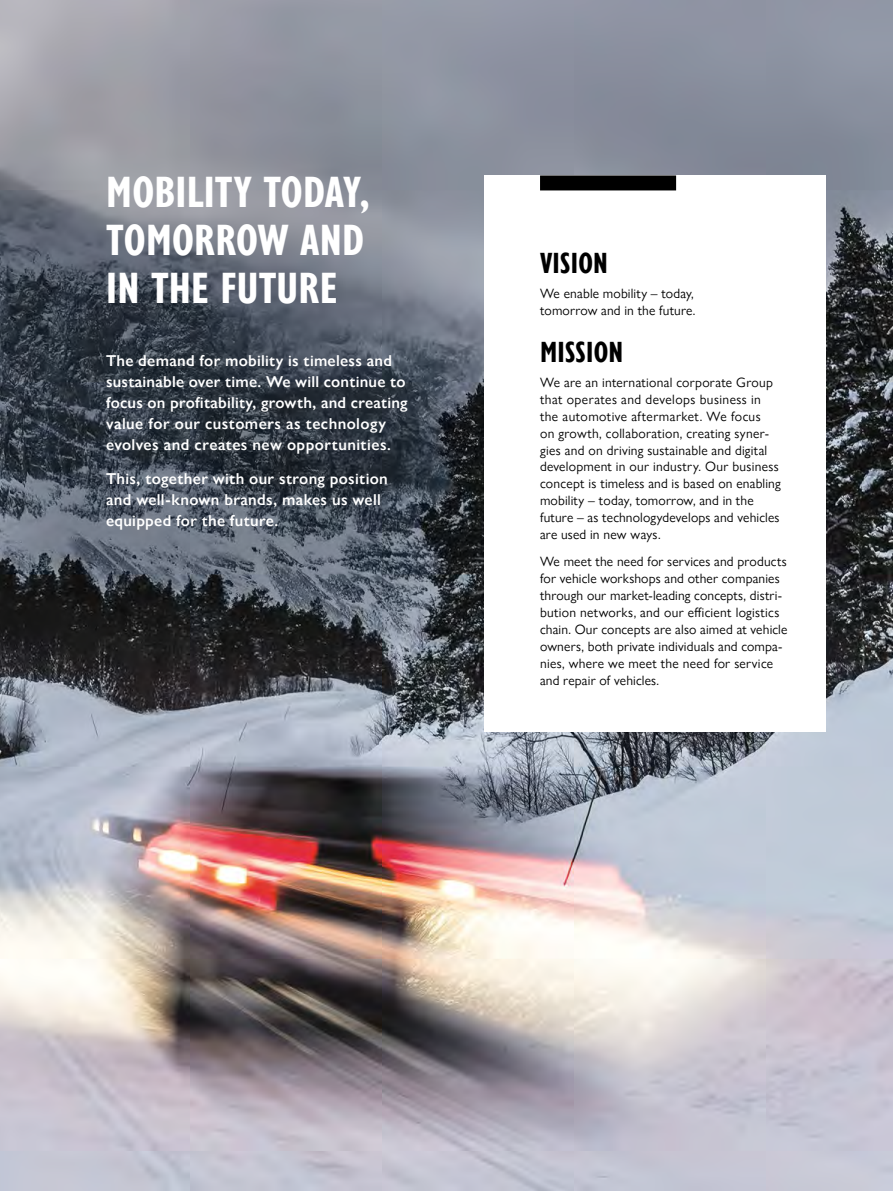
<style>
.page{position:relative;width:893px;height:1191px;background:#fff}
.page>*{position:absolute;margin:0;border:0;box-sizing:border-box;transform-origin:0 0}
.t1{font:700 condensed 45px/48px "Gill Sans Nova";letter-spacing:.005em;color:#fff}
.t2{font:700 condensed 30px "Gill Sans Nova";letter-spacing:.01em;color:#000}
.t3{font:600 15.75px/21px "Gill Sans Nova";letter-spacing:.02em;color:#fff}
.t4{font:13.5px/16.8px "Gill Sans Nova";letter-spacing:.015em;color:#000}
</style>
<div class="page">
<img style="left:0;top:0;width:893px;height:1191px">
<div style="left:485px;top:175px;width:341px;height:556px;background:#fff"></div>
<div style="left:540px;top:175px;width:136px;height:15px;background:#000"></div>
<h1 class="t1" style="left:106px;top:167px;width:265px">MOBILITY TODAY,<br>TOMORROW AND<br>IN THE FUTURE</h1>
<p class="t3" style="left:106px;top:350px;width:303px">The demand for mobility is timeless and sustainable over time. We will continue to focus on profitability, growth, and creating value for our customers as technology evolves and creates new opportunities.</p>
<p class="t3" style="left:106px;top:468px;width:283px">This, together with our strong position and well-known brands, makes us well equipped for the future.</p>
<h2 class="t2" style="left:540px;top:243px;width:69px">VISION</h2>
<p class="t4" style="left:540px;top:285px;width:157px">We enable mobility – today, tomorrow and in the future.</p>
<h2 class="t2" style="left:540px;top:331px;width:85px">MISSION</h2>
<p class="t4" style="left:540px;top:374px;width:242px">We are an international corporate Group that operates and develops business in the automotive aftermarket. We focus<br>on growth, collaboration, creating syner&shy;gies and on driving sustainable and digital development in our industry. Our business concept is timeless and is based on enabling mobility – today, tomorrow, and in the future – as technologydevelops and vehicles are used in new ways.</p>
<p class="t4" style="left:540px;top:553px;width:249px">We meet the need for services and products for vehicle workshops and other companies through our market-leading concepts, distri&shy;bution networks, and our efficient logistics chain. Our concepts are also aimed at vehicle owners, both private individuals and compa&shy;nies, where we meet the need for service and repair of vehicles.</p>
</div>
